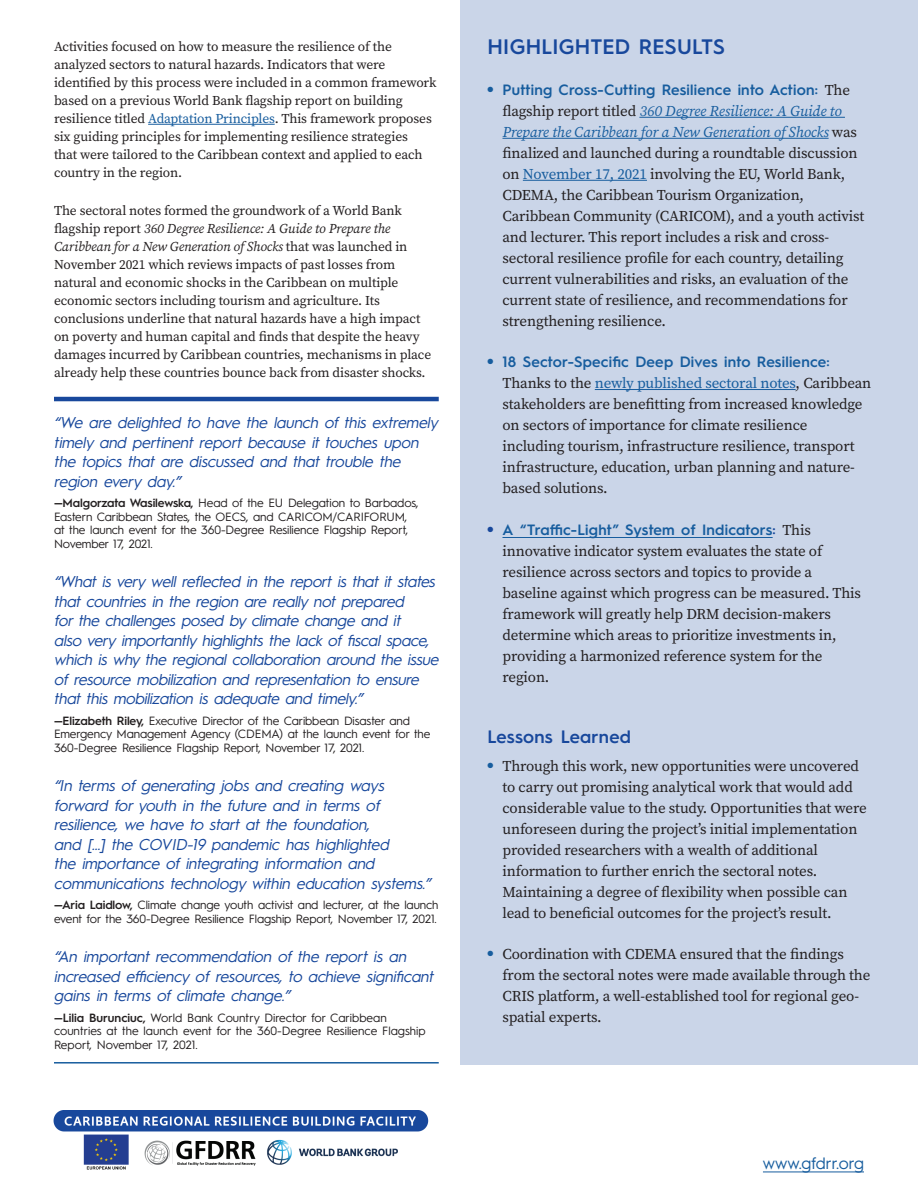
<style>
.page{position:relative;width:918px;height:1188px;background:#fff}
.page>*{position:absolute;margin:0;border:0;box-sizing:border-box;transform-origin:0 0}
.t1{font:600 21px "Hurme Geometric Sans 1";letter-spacing:.015em;color:#18489c}
.t2{font:600 18px "Hurme Geometric Sans 1";letter-spacing:.015em;color:#18489c}
.t3{font:16.5px "Hurme Geometric Sans 1";color:#175d9e}
.t4{font:italic 15.75px/19.5px "Hurme Geometric Sans 1";color:#18489c}
.t5{font:15px/21px "Source Serif Pro";letter-spacing:-.01em;color:#231f20}
.t6{font:600 15px "Hurme Geometric Sans 1";letter-spacing:.015em;color:#175d9e}
.t7{font:13.5px/18px "Source Serif Pro";letter-spacing:-.01em;color:#231f20}
.t8{font:12px/13.5px "Hurme Geometric Sans 1";letter-spacing:-.01em;color:#231f20}
.s1{color:#175d9e}
.s2{font-style:italic}
.s3{font-weight:600}
.s4{font-family:"Source Serif Pro";font-weight:400;color:#231f20}
.s5{font-style:italic;color:#175d9e}
.s6{color:#18489c}
</style>
<div class="page">
<div style="left:461px;top:0;width:457px;height:1065px;background:#cad5e8"></div>
<hr style="left:148px;top:124px;width:127px;height:1px;background:#175d9e">
<hr style="left:639px;top:117px;width:206px;height:1px;background:#175d9e">
<hr style="left:502px;top:138px;width:327px;height:1px;background:#175d9e">
<hr style="left:523px;top:180px;width:124px;height:1px;background:#175d9e">
<hr style="left:595px;top:389px;width:201px;height:1px;background:#175d9e">
<hr style="left:502px;top:537px;width:271px;height:1px;background:#175d9e">
<hr style="left:54px;top:397px;width:385px;height:4px;background:#18489c">
<hr style="left:54px;top:1062px;width:385px;height:2px;background:#175d9e">
<hr style="left:763px;top:1172px;width:101px;height:1px;background:#175d9e">
<img style="left:53px;top:1110px;width:376px;height:60px">
<p class="t7" style="left:54px;top:38px;width:384px">Activities focused on how to measure the resilience of the analyzed sectors to natural hazards. Indicators that were identified by this process were included in a common framework based on a previous World Bank flagship report on building resilience titled <span class="s1">Adaptation Principles</span>. This framework proposes six guiding principles for implementing resilience strategies<br>that were tailored to the Caribbean context and applied to each country in the region.</p>
<p class="t7" style="left:54px;top:202px;width:379px">The sectoral notes formed the groundwork of a World Bank flagship report <span class="s2">360 Degree Resilience: A Guide to Prepare the Caribbean for a New Generation of Shocks</span> that was launched in November 2021 which reviews impacts of past losses from natural and economic shocks in the Caribbean on multiple economic sectors including tourism and agriculture. Its conclusions underline that natural hazards have a high impact on poverty and human capital and finds that despite the heavy damages incurred by Caribbean countries, mechanisms in place already help these countries bounce back from disaster shocks.</p>
<p class="t4" style="left:54px;top:412px;width:389px">“We are delighted to have the launch of this extremely timely and pertinent report because it touches upon the topics that are discussed and that trouble the region every day.”</p>
<p class="t8" style="left:54px;top:495px;width:366px"><span class="s3">—Malgorzata Wasilewska,</span> Head of the EU Delegation to Barbados, Eastern Caribbean States, the OECS, and CARICOM/CARIFORUM, at the launch event for the 360-Degree Resilience Flagship Report, November 17, 2021.</p>
<p class="t4" style="left:54px;top:571px;width:390px">“What is very well reflected in the report is that it states that countries in the region are really not prepared<br>for the challenges posed by climate change and it<br>also very importantly highlights the lack of fiscal space, which is why the regional collaboration around the issue of resource mobilization and representation to ensure that this mobilization is adequate and timely.”</p>
<p class="t8" style="left:54px;top:713px;width:378px"><span class="s3">—Elizabeth Riley,</span> Executive Director of the Caribbean Disaster and<br>Emergency Management Agency (CDEMA) at the launch event for the<br>360-Degree Resilience Flagship Report, November 17, 2021.</p>
<p class="t4" style="left:54px;top:775px;width:382px">“In terms of generating jobs and creating ways forward for youth in the future and in terms of resilience, we have to start at the foundation,<br>and […] the COVID-19 pandemic has highlighted<br>the importance of integrating information and communications technology within education systems.”</p>
<p class="t8" style="left:54px;top:897px;width:386px"><span class="s3">—Aria Laidlow,</span> Climate change youth activist and lecturer, at the launch event for the 360-Degree Resilience Flagship Report, November 17, 2021.</p>
<p class="t4" style="left:54px;top:946px;width:384px">“An important recommendation of the report is an increased efficiency of resources, to achieve significant gains in terms of climate change.”</p>
<p class="t8" style="left:54px;top:1010px;width:373px"><span class="s3">—Lilia Burunciuc,</span> World Bank Country Director for Caribbean countries at the launch event for the 360-Degree Resilience Flagship<br>Report, November 17, 2021.</p>
<h1 class="t1" style="left:487px;top:32px;width:239px">HIGHLIGHTED RESULTS</h1>
<p class="t6" style="left:487px;top:79px;width:364px">● Putting Cross-Cutting Resilience into Action: <span class="s4">The</span></p>
<p class="t5" style="left:502px;top:101px;width:363px">flagship report titled <span class="s5">360 Degree Resilience: A Guide to Prepare the Caribbean for a New Generation of Shocks</span> was finalized and launched during a roundtable discussion on <span class="s1">November 17, 2021</span> involving the EU, World Bank, CDEMA, the Caribbean Tourism Organization, Caribbean Community (CARICOM), and a youth activist and lecturer. This report includes a risk and cross&shy;sectoral resilience profile for each country, detailing current vulnerabilities and risks, an evaluation of the current state of resilience, and recommendations for strengthening resilience.</p>
<p class="t6" style="left:487px;top:352px;width:344px">● 18 Sector-Specific Deep Dives into Resilience:</p>
<p class="t5" style="left:502px;top:373px;width:370px">Thanks to the <span class="s1">newly published sectoral notes</span>, Caribbean stakeholders are benefitting from increased knowledge on sectors of importance for climate resilience including tourism, infrastructure resilience, transport infrastructure, education, urban planning and nature&shy;based solutions.</p>
<p class="t6" style="left:487px;top:519px;width:325px"><sup>●</sup> A “Traffic-Light” System of Indicators<span class="s6">:</span> <span class="s4">This</span></p>
<p class="t5" style="left:502px;top:540px;width:360px">innovative indicator system evaluates the state of resilience across sectors and topics to provide a baseline against which progress can be measured. This framework will greatly help DRM decision-makers determine which areas to prioritize investments in, providing a harmonized reference system for the region.</p>
<p class="t2" style="left:487px;top:724px;width:145px">Lessons Learned</p>
<p class="t5" style="left:502px;top:755px;width:366px;text-indent:-15px"><sup>●</sup> Through this work, new opportunities were uncovered to carry out promising analytical work that would add considerable value to the study. Opportunities that were unforeseen during the project’s initial implementation provided researchers with a wealth of additional information to further enrich the sectoral notes.<br>Maintaining a degree of flexibility when possible can lead to beneficial outcomes for the project’s result.</p>
<p class="t5" style="left:502px;top:944px;width:370px;text-indent:-15px"><sup>●</sup> Coordination with CDEMA ensured that the findings from the sectoral notes were made available through the CRIS platform, a well-established tool for regional geo&shy;spatial experts.</p>
<p class="t3" style="left:763px;top:1151px;width:103px">www.gfdrr.org</p>
</div>
